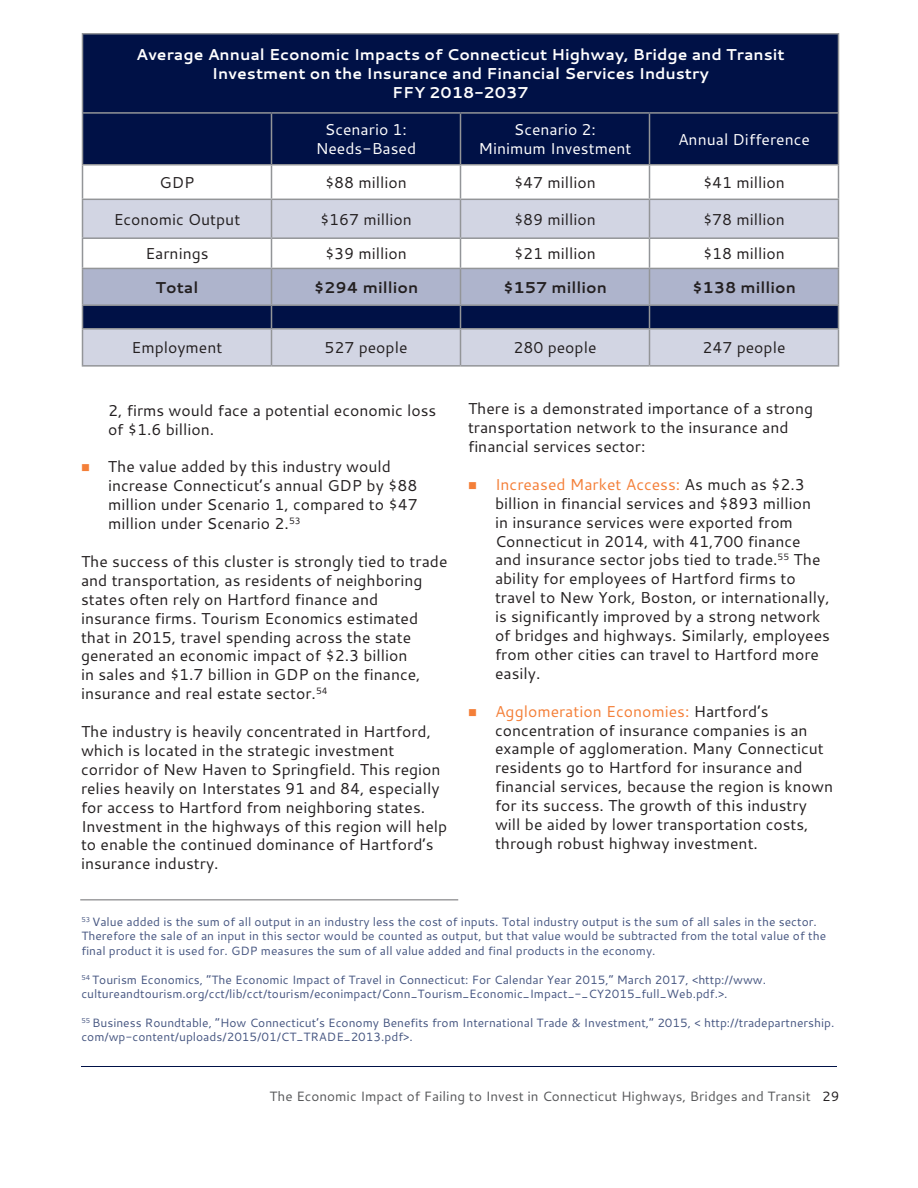
<style>
.page{position:relative;width:918px;height:1188px;background:#fff}
.page>*{position:absolute;margin:0;border:0;box-sizing:border-box;transform-origin:0 0}
.t1{font:15.75px/18.9px "Cantarell";color:#231f20}
.t2{font:700 15.75px/18.9px "Cantarell";color:#fff;text-align:center}
.t3{font:15.75px/18.9px "Cantarell";color:#fff;text-align:center}
.t4{font:700 15.75px "Cantarell";color:#231f20}
.t5{font:13.5px "Cantarell";color:#57585a}
.t6{font:12px/14.4px "Cantarell";color:#465681}
.s1{color:#f47f38}
.s2{color:#231f20}
</style>
<div class="page">
<hr style="left:81px;top:1066px;width:756px;height:1px;background:#001146">
<svg style="left:82px;top:34px;width:756px;height:165px;fill:#001146"></svg>
<div style="left:83px;top:200px;width:755px;height:165px;background:#d2d5e3"></div>
<hr style="left:82px;top:33px;width:190px;height:1px;background:#939598">
<hr style="left:82px;top:35px;width:1px;height:77px;background:#939598">
<hr style="left:272px;top:33px;width:188px;height:1px;background:#939598">
<hr style="left:460px;top:33px;width:190px;height:1px;background:#939598">
<hr style="left:650px;top:33px;width:189px;height:1px;background:#939598">
<hr style="left:838px;top:35px;width:1px;height:77px;background:#939598">
<hr style="left:82px;top:112px;width:190px;height:2px;background:#939598">
<hr style="left:82px;top:114px;width:1px;height:50px;background:#939598">
<hr style="left:272px;top:112px;width:188px;height:2px;background:#939598">
<hr style="left:271px;top:114px;width:1px;height:50px;background:#939598">
<hr style="left:460px;top:112px;width:190px;height:2px;background:#939598">
<hr style="left:460px;top:114px;width:1px;height:50px;background:#939598">
<hr style="left:650px;top:112px;width:189px;height:2px;background:#939598">
<hr style="left:649px;top:114px;width:1px;height:50px;background:#939598">
<hr style="left:838px;top:114px;width:1px;height:50px;background:#939598">
<hr style="left:82px;top:164px;width:190px;height:2px;background:#939598">
<hr style="left:82px;top:166px;width:1px;height:33px;background:#939598">
<hr style="left:272px;top:164px;width:188px;height:2px;background:#939598">
<hr style="left:271px;top:166px;width:1px;height:33px;background:#939598">
<hr style="left:460px;top:164px;width:190px;height:2px;background:#939598">
<hr style="left:460px;top:166px;width:1px;height:33px;background:#939598">
<hr style="left:650px;top:164px;width:189px;height:2px;background:#939598">
<hr style="left:649px;top:166px;width:1px;height:33px;background:#939598">
<hr style="left:838px;top:166px;width:1px;height:33px;background:#939598">
<hr style="left:82px;top:199px;width:190px;height:1px;background:#939598">
<hr style="left:82px;top:200px;width:1px;height:37px;background:#939598">
<hr style="left:272px;top:199px;width:188px;height:1px;background:#939598">
<hr style="left:271px;top:200px;width:1px;height:37px;background:#939598">
<hr style="left:460px;top:199px;width:190px;height:1px;background:#939598">
<hr style="left:460px;top:200px;width:1px;height:37px;background:#939598">
<hr style="left:650px;top:199px;width:189px;height:1px;background:#939598">
<hr style="left:649px;top:200px;width:1px;height:37px;background:#939598">
<hr style="left:838px;top:200px;width:1px;height:37px;background:#939598">
<hr style="left:82px;top:237px;width:190px;height:2px;background:#939598">
<hr style="left:272px;top:237px;width:188px;height:2px;background:#939598">
<hr style="left:460px;top:237px;width:190px;height:2px;background:#939598">
<hr style="left:650px;top:237px;width:189px;height:2px;background:#939598">
<svg style="left:82px;top:239px;width:757px;height:89px"></svg>
<hr style="left:82px;top:328px;width:190px;height:2px;background:#939598">
<hr style="left:82px;top:330px;width:1px;height:35px;background:#939598">
<hr style="left:272px;top:328px;width:188px;height:2px;background:#939598">
<hr style="left:271px;top:330px;width:1px;height:35px;background:#939598">
<hr style="left:460px;top:328px;width:190px;height:2px;background:#939598">
<hr style="left:460px;top:330px;width:1px;height:35px;background:#939598">
<hr style="left:650px;top:328px;width:189px;height:2px;background:#939598">
<hr style="left:649px;top:330px;width:1px;height:35px;background:#939598">
<hr style="left:838px;top:330px;width:1px;height:35px;background:#939598">
<hr style="left:82px;top:365px;width:190px;height:2px;background:#939598">
<hr style="left:272px;top:365px;width:188px;height:2px;background:#939598">
<hr style="left:460px;top:365px;width:190px;height:2px;background:#939598">
<hr style="left:650px;top:365px;width:189px;height:2px;background:#939598">
<hr style="left:80px;top:899px;width:378px;height:1px;background:#6c6d70">
<p class="t2" style="left:136px;top:45px;width:650px">Average Annual Economic Impacts of Connecticut Highway, Bridge and Transit<br>Investment on the Insurance and Financial Services Industry<br>FFY 2018-2037</p>
<p class="t3" style="left:316px;top:120px;width:102px">Scenario 1:<br>Needs-Based</p>
<p class="t3" style="left:479px;top:120px;width:154px">Scenario 2:<br>Minimum Investment</p>
<p class="t3" style="left:678px;top:129px;width:133px">Annual Difference</p>
<p class="t1" style="left:160px;top:172px;width:36px">GDP</p>
<p class="t1" style="left:325px;top:172px;width:83px">$88 million</p>
<p class="t1" style="left:514px;top:172px;width:83px">$47 million</p>
<p class="t1" style="left:703px;top:172px;width:83px">$41 million</p>
<p class="t1" style="left:114px;top:209px;width:128px">Economic Output</p>
<p class="t1" style="left:320px;top:209px;width:93px">$167 million</p>
<p class="t1" style="left:514px;top:209px;width:83px">$89 million</p>
<p class="t1" style="left:703px;top:209px;width:83px">$78 million</p>
<p class="t1" style="left:145px;top:244px;width:65px">Earnings</p>
<p class="t1" style="left:325px;top:244px;width:83px">$39 million</p>
<p class="t1" style="left:514px;top:244px;width:83px">$21 million</p>
<p class="t1" style="left:703px;top:244px;width:83px">$18 million</p>
<p class="t4" style="left:156px;top:276px;width:44px">Total</p>
<p class="t4" style="left:314px;top:276px;width:106px">$294 million</p>
<p class="t4" style="left:503px;top:276px;width:105px">$157 million</p>
<p class="t4" style="left:692px;top:276px;width:105px">$138 million</p>
<p class="t1" style="left:132px;top:338px;width:92px">Employment</p>
<p class="t1" style="left:324px;top:338px;width:85px">527 people</p>
<p class="t1" style="left:513px;top:338px;width:85px">280 people</p>
<p class="t1" style="left:702px;top:338px;width:85px">247 people</p>
<p class="t1" style="left:108px;top:400px;width:330px">2, firms would face a potential economic loss of $1.6 billion.</p>
<p class="t1" style="left:108px;top:457px;width:311px;text-indent:-27px"><span class="s1">■</span> The value added by this industry would increase Connecticut’s annual GDP by $88 million under Scenario 1, compared to $47 million under Scenario 2.<sup>53</sup></p>
<p class="t1" style="left:81px;top:551px;width:368px">The success of this cluster is strongly tied to trade and transportation, as residents of neighboring states often rely on Hartford finance and insurance firms. Tourism Economics estimated that in 2015, travel spending across the state generated an economic impact of $2.3 billion<br>in sales and $1.7 billion in GDP on the finance, insurance and real estate sector.<sup>54</sup></p>
<p class="t1" style="left:81px;top:722px;width:368px">The industry is heavily concentrated in Hartford, which is located in the strategic investment corridor of New Haven to Springfield. This region relies heavily on Interstates 91 and 84, especially for access to Hartford from neighboring states.<br>Investment in the highways of this region will help to enable the continued dominance of Hartford’s insurance industry.</p>
<p class="t1" style="left:468px;top:399px;width:347px">There is a demonstrated importance of a strong transportation network to the insurance and financial services sector:</p>
<p class="t1" style="left:495px;top:474px;width:337px;text-indent:-27px"><span class="s1">■ Increased Market Access:</span> As much as $2.3 billion in financial services and $893 million<br>in insurance services were exported from Connecticut in 2014, with 41,700 finance and insurance sector jobs tied to trade.<sup>55</sup> The ability for employees of Hartford firms to travel to New York, Boston, or internationally, is significantly improved by a strong network of bridges and highways. Similarly, employees from other cities can travel to Hartford more easily.</p>
<p class="t1" style="left:495px;top:701px;width:340px;text-indent:-27px"><span class="s1">■ Agglomeration Economies:</span> Hartford’s concentration of insurance companies is an example of agglomeration. Many Connecticut residents go to Hartford for insurance and financial services, because the region is known for its success. The growth of this industry will be aided by lower transportation costs, through robust highway investment.</p>
<p class="t6" style="left:81px;top:914px;width:746px"><sup>53</sup> Value added is the sum of all output in an industry less the cost of inputs. Total industry output is the sum of all sales in the sector.<br>Therefore the sale of an input in this sector would be counted as output, but that value would be subtracted from the total value of the final product it is used for. GDP measures the sum of all value added and final products in the economy.</p>
<p class="t6" style="left:81px;top:972px;width:686px"><sup>54</sup> Tourism Economics, “The Economic Impact of Travel in Connecticut: For Calendar Year 2015,” March 2017, &lt;http://www. cultureandtourism.org/cct/lib/cct/tourism/econimpact/Conn_Tourism_Economic_Impact_-_CY2015_full_Web.pdf.&gt;.</p>
<p class="t6" style="left:81px;top:1015px;width:755px"><sup>55</sup> Business Roundtable, “How Connecticut’s Economy Benefits from International Trade &amp; Investment,” 2015, &lt; http://tradepartnership. com/wp-content/uploads/2015/01/CT_TRADE_2013.pdf&gt;.</p>
<p class="t5" style="left:270px;top:1087px;width:571px">The Economic Impact of Failing to Invest in Connecticut Highways, Bridges and Transit <span class="s2">29</span></p>
</div>
